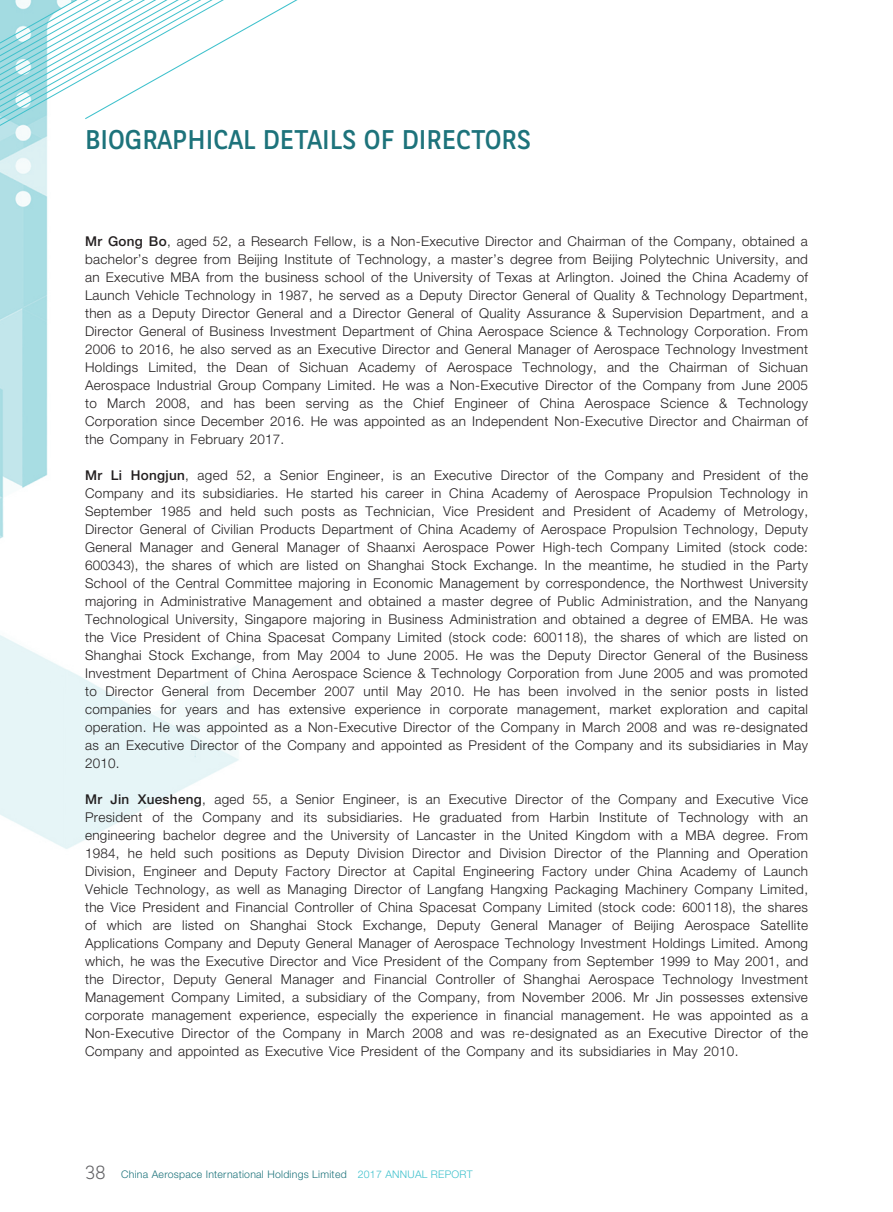
<style>
.page{position:relative;width:893px;height:1212px;background:#fff}
.page>*{position:absolute;margin:0;border:0;box-sizing:border-box;transform-origin:0 0}
.t1{font:27px "BNPP Sans";color:#1d737b}
._01_Body_Text{font:300 13.5px/18px "Helvetica Neue LT Std";letter-spacing:.025em;color:#231f20;text-align:justify}
.t2{font:300 10.5px "Helvetica Neue LT Std";letter-spacing:.025em;color:#1d737b}
.s1{font-weight:500}
.s2{font-family:"BNPP Sans";font-size:18.9px;color:#636366}
.s3{color:#3ec1cc}
</style>
<div class="page">
<img style="left:0;top:203px;width:239px;height:646px">
<svg style="left:0;top:0;width:84px;height:203px"></svg>
<svg style="left:84px;top:0;width:214px;height:119px"></svg>
<h1 class="t1" style="left:85px;top:121px;width:448px">BIOGRAPHICAL DETAILS OF DIRECTORS</h1>
<p class="_01_Body_Text" style="left:85px;top:232px;width:724px"><span class="s1">Mr Gong Bo</span>, aged 52, a Research Fellow, is a Non-Executive Director and Chairman of the Company, obtained a bachelor’s degree from Beijing Institute of Technology, a master’s degree from Beijing Polytechnic University, and an Executive MBA from the business school of the University of Texas at Arlington. Joined the China Academy of Launch Vehicle Technology in 1987, he served as a Deputy Director General of Quality &amp; Technology Department, then as a Deputy Director General and a Director General of Quality Assurance &amp; Supervision Department, and a Director General of Business Investment Department of China Aerospace Science &amp; Technology Corporation. From 2006 to 2016, he also served as an Executive Director and General Manager of Aerospace Technology Investment Holdings Limited, the Dean of Sichuan Academy of Aerospace Technology, and the Chairman of Sichuan Aerospace Industrial Group Company Limited. He was a Non-Executive Director of the Company from June 2005 to March 2008, and has been serving as the Chief Engineer of China Aerospace Science &amp; Technology Corporation since December 2016. He was appointed as an Independent Non-Executive Director and Chairman of the Company in February 2017.</p>
<p class="_01_Body_Text" style="left:85px;top:466px;width:725px"><span class="s1">Mr Li Hongjun</span>, aged 52, a Senior Engineer, is an Executive Director of the Company and President of the Company and its subsidiaries. He started his career in China Academy of Aerospace Propulsion Technology in September 1985 and held such posts as Technician, Vice President and President of Academy of Metrology, Director General of Civilian Products Department of China Academy of Aerospace Propulsion Technology, Deputy General Manager and General Manager of Shaanxi Aerospace Power High-tech Company Limited (stock code:<br>600343), the shares of which are listed on Shanghai Stock Exchange. In the meantime, he studied in the Party School of the Central Committee majoring in Economic Management by correspondence, the Northwest University majoring in Administrative Management and obtained a master degree of Public Administration, and the Nanyang Technological University, Singapore majoring in Business Administration and obtained a degree of EMBA. He was the Vice President of China Spacesat Company Limited (stock code: 600118), the shares of which are listed on Shanghai Stock Exchange, from May 2004 to June 2005. He was the Deputy Director General of the Business Investment Department of China Aerospace Science &amp; Technology Corporation from June 2005 and was promoted to Director General from December 2007 until May 2010. He has been involved in the senior posts in listed companies for years and has extensive experience in corporate management, market exploration and capital operation. He was appointed as a Non-Executive Director of the Company in March 2008 and was re-designated as an Executive Director of the Company and appointed as President of the Company and its subsidiaries in May 2010.</p>
<p class="_01_Body_Text" style="left:85px;top:790px;width:725px"><span class="s1">Mr Jin Xuesheng</span>, aged 55, a Senior Engineer, is an Executive Director of the Company and Executive Vice President of the Company and its subsidiaries. He graduated from Harbin Institute of Technology with an engineering bachelor degree and the University of Lancaster in the United Kingdom with a MBA degree. From 1984, he held such positions as Deputy Division Director and Division Director of the Planning and Operation Division, Engineer and Deputy Factory Director at Capital Engineering Factory under China Academy of Launch Vehicle Technology, as well as Managing Director of Langfang Hangxing Packaging Machinery Company Limited, the Vice President and Financial Controller of China Spacesat Company Limited (stock code: 600118), the shares of which are listed on Shanghai Stock Exchange, Deputy General Manager of Beijing Aerospace Satellite Applications Company and Deputy General Manager of Aerospace Technology Investment Holdings Limited. Among which, he was the Executive Director and Vice President of the Company from September 1999 to May 2001, and the Director, Deputy General Manager and Financial Controller of Shanghai Aerospace Technology Investment Management Company Limited, a subsidiary of the Company, from November 2006. Mr Jin possesses extensive corporate management experience, especially the experience in financial management. He was appointed as a Non-Executive Director of the Company in March 2008 and was re-designated as an Executive Director of the Company and appointed as Executive Vice President of the Company and its subsidiaries in May 2010.</p>
<p class="t2" style="left:85px;top:1168px;width:389px"><span class="s2">38</span> China Aerospace International Holdings Limited <span class="s3">2017 ANNUAL REPORT</span></p>
</div>
